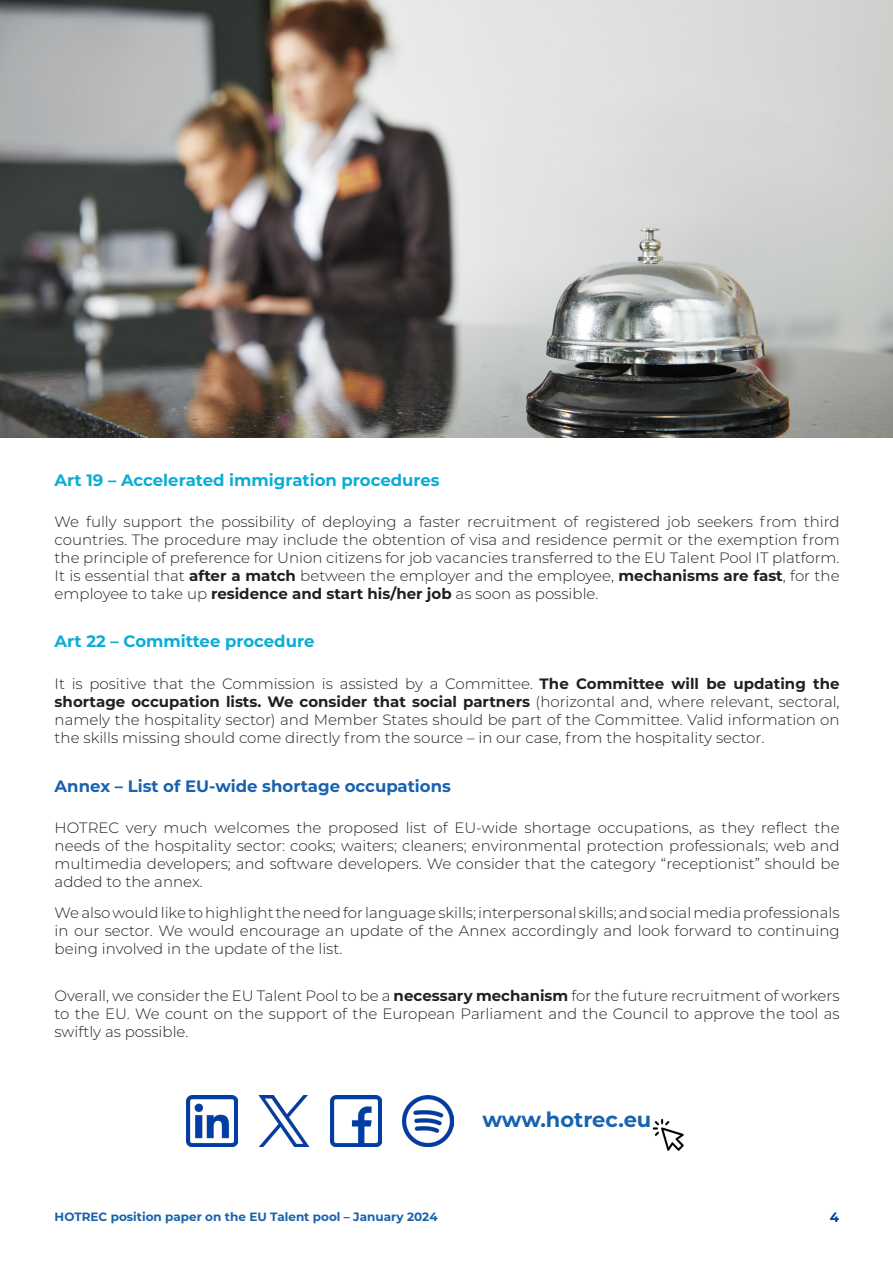
<style>
.page{position:relative;width:893px;height:1263px;background:#fff}
.page>*{position:absolute;margin:0;border:0;box-sizing:border-box;transform-origin:0 0}
.t1{font:700 21px "Montserrat";color:#1962ad}
.t2{font:700 16.5px "Montserrat";color:#0badd5}
.t3{font:700 16.5px "Montserrat";color:#1962ad}
.t4{font:300 15px/18px "Montserrat";color:#231f20;text-align:justify}
.t5{font:700 13.5px "Montserrat";color:#0040a6}
.t6{font:700 12px "Montserrat";color:#1962ad}
.s1{font-weight:700}
</style>
<div class="page">
<img style="left:0;top:0;width:893px;height:437px">
<img style="left:653px;top:1118px;width:31px;height:33px">
<img style="left:186px;top:1095px;width:51px;height:51px">
<img style="left:331px;top:1095px;width:51px;height:51px">
<img style="left:403px;top:1095px;width:51px;height:51px">
<img style="left:258px;top:1095px;width:51px;height:51px">
<p class="t2" style="left:55px;top:468px;width:386px">Art 19 – Accelerated immigration procedures</p>
<p class="t4" style="left:55px;top:513px;width:786px">We fully support the possibility of deploying a faster recruitment of registered job seekers from third countries. The procedure may include the obtention of visa and residence permit or the exemption from the principle of preference for Union citizens for job vacancies transferred to the EU Talent Pool IT platform.<br>It is essential that <span class="s1">after a match</span> between the employer and the employee, <span class="s1">mechanisms are fast</span>, for the employee to take up <span class="s1">residence and start his/her job</span> as soon as possible.</p>
<p class="t2" style="left:55px;top:630px;width:261px">Art 22 – Committee procedure</p>
<p class="t4" style="left:55px;top:674px;width:786px">It is positive that the Commission is assisted by a Committee. <span class="s1">The Committee will be updating the shortage occupation lists. We consider that social partners</span> (horizontal and, where relevant, sectoral, namely the hospitality sector) and Member States should be part of the Committee. Valid information on the skills missing should come directly from the source – in our case, from the hospitality sector.</p>
<p class="t3" style="left:55px;top:774px;width:398px">Annex – List of EU-wide shortage occupations</p>
<p class="t4" style="left:55px;top:818px;width:786px">HOTREC very much welcomes the proposed list of EU-wide shortage occupations, as they reflect the needs of the hospitality sector: cooks; waiters; cleaners; environmental protection professionals; web and multimedia developers; and software developers. We consider that the category “receptionist” should be added to the annex.</p>
<p class="t4" style="left:55px;top:903px;width:786px">We also would like to highlight the need for language skills; interpersonal skills; and social media professionals in our sector. We would encourage an update of the Annex accordingly and look forward to continuing being involved in the update of the list.</p>
<p class="t4" style="left:55px;top:986px;width:786px">Overall, we consider the EU Talent Pool to be a <span class="s1">necessary mechanism</span> for the future recruitment of workers to the EU. We count on the support of the European Parliament and the Council to approve the tool as swiftly as possible.</p>
<p class="t1" style="left:483px;top:1105px;width:170px">www.hotrec.eu</p>
<p class="t6" style="left:55px;top:1208px;width:384px">HOTREC position paper on the EU Talent pool – January 2024</p>
<p class="t5" style="left:830px;top:1207px;width:11px">4</p>
</div>
